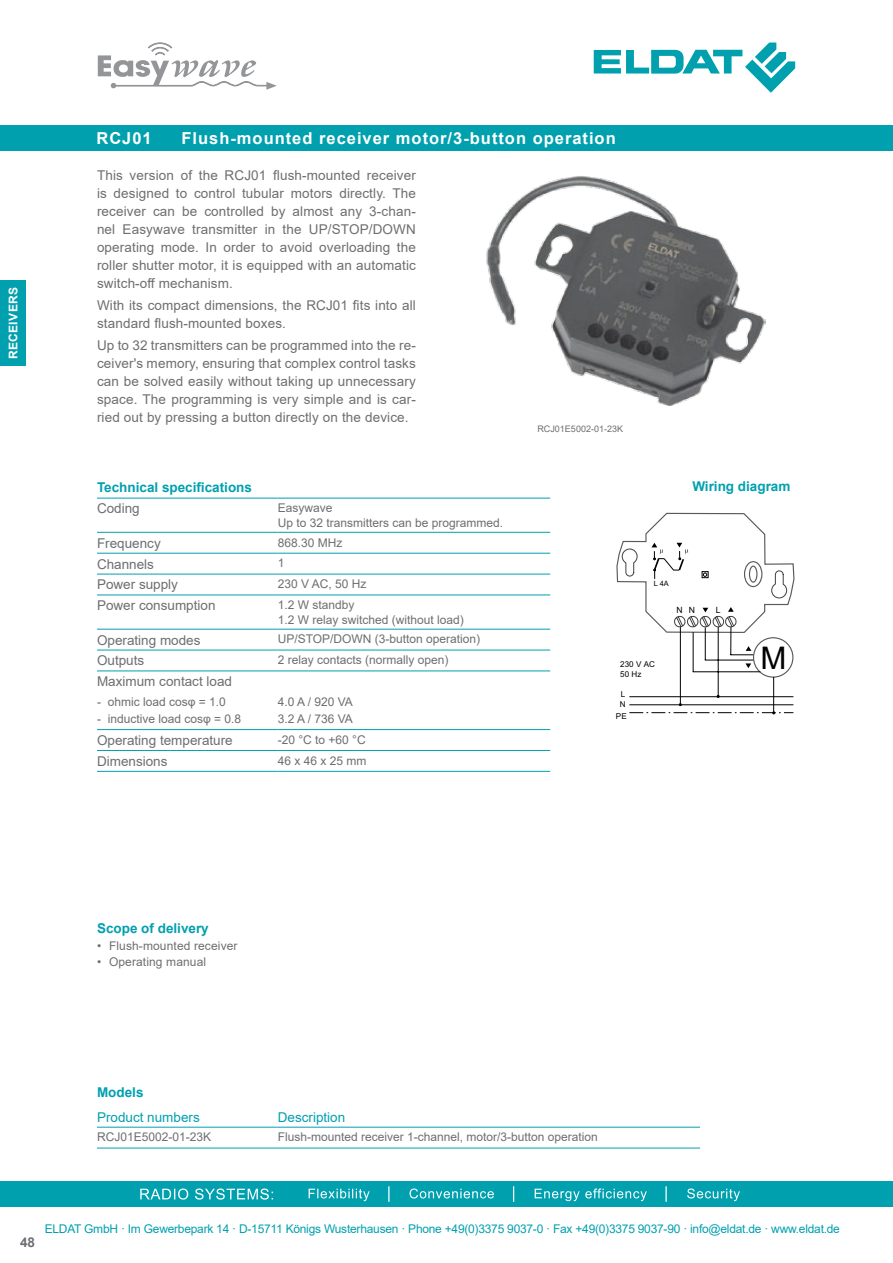
<style>
.page{position:relative;width:893px;height:1263px;background:#fff}
.page>*{position:absolute;margin:0;border:0;box-sizing:border-box;transform-origin:0 0}
.t1{font:31.2px "Arial";color:#000}
.t2{font:700 16.5px "Arial";letter-spacing:.06em;color:#fff}
.t3{font:13.5px/18px "Arial";letter-spacing:.01em;color:#6d6e71;text-align:justify}
.t4{font:700 13.5px "Arial";color:#00a0af}
.t5{font:13.5px "Arial";color:#00a0af}
.t6{font:700 13.5px "Arial";color:#6d6e71}
.t7{font:12px/14.4px "Arial";color:#6d6e71}
.t8{font:12px "Arial";letter-spacing:-.02em;color:#00a0af}
.t9{font:700 12px "Arial";letter-spacing:.03em;color:#fff}
.t10{font:9px "Arial";color:#6d6e71}
.t11{font:8.55px "Arial";color:#000}
.t12{font:8.1px/9.8px "Arial";color:#000}
.t13{font:7.35px "Arial";color:#000}
</style>
<div class="page">
<div style="left:0;top:125px;width:893px;height:26px;background:#00a0af"></div>
<svg style="left:594px;top:43px;width:201px;height:50px"></svg>
<svg style="left:98px;top:43px;width:179px;height:47px"></svg>
<div style="left:0;top:1181px;width:893px;height:26px;background:#00a0af"></div>
<svg style="left:140px;top:1188px;width:133px;height:11px"></svg>
<svg style="left:309px;top:1186px;width:431px;height:16px"></svg>
<div style="left:0;top:281px;width:26px;height:85px;background:#00a0af"></div>
<hr style="left:97px;top:498px;width:181px;height:1px;background:#00a0af">
<hr style="left:278px;top:498px;width:272px;height:1px;background:#00a0af">
<hr style="left:97px;top:532px;width:181px;height:1px;background:#00a0af">
<hr style="left:278px;top:532px;width:272px;height:1px;background:#00a0af">
<hr style="left:97px;top:553px;width:181px;height:1px;background:#00a0af">
<hr style="left:278px;top:553px;width:272px;height:1px;background:#00a0af">
<hr style="left:97px;top:574px;width:181px;height:1px;background:#00a0af">
<hr style="left:278px;top:574px;width:272px;height:1px;background:#00a0af">
<hr style="left:97px;top:595px;width:181px;height:1px;background:#00a0af">
<hr style="left:278px;top:595px;width:272px;height:1px;background:#00a0af">
<hr style="left:97px;top:629px;width:181px;height:1px;background:#00a0af">
<hr style="left:278px;top:629px;width:272px;height:1px;background:#00a0af">
<hr style="left:97px;top:650px;width:181px;height:1px;background:#00a0af">
<hr style="left:278px;top:650px;width:272px;height:1px;background:#00a0af">
<hr style="left:97px;top:671px;width:181px;height:1px;background:#00a0af">
<hr style="left:278px;top:671px;width:272px;height:1px;background:#00a0af">
<hr style="left:97px;top:729px;width:181px;height:1px;background:#00a0af">
<hr style="left:278px;top:729px;width:272px;height:1px;background:#00a0af">
<hr style="left:97px;top:750px;width:181px;height:1px;background:#00a0af">
<hr style="left:278px;top:750px;width:272px;height:1px;background:#00a0af">
<hr style="left:97px;top:771px;width:181px;height:1px;background:#00a0af">
<hr style="left:278px;top:771px;width:272px;height:1px;background:#00a0af">
<hr style="left:278px;top:1127px;width:270px;height:1px;background:#00a0af">
<hr style="left:548px;top:1127px;width:152px;height:1px;background:#00a0af">
<hr style="left:97px;top:1127px;width:181px;height:1px;background:#00a0af">
<hr style="left:278px;top:1148px;width:270px;height:1px;background:#00a0af">
<hr style="left:548px;top:1148px;width:152px;height:1px;background:#00a0af">
<hr style="left:97px;top:1148px;width:181px;height:1px;background:#00a0af">
<img style="left:486px;top:176px;width:279px;height:229px">
<svg style="left:745px;top:663px;width:6px;height:5px"></svg>
<div style="left:753px;top:637px;width:40px;height:41px;border:1px solid #58595b;border-radius:50%"></div>
<hr style="left:680px;top:627px;width:1px;height:78px;background:#000">
<hr style="left:773px;top:677px;width:1px;height:36px;background:#000">
<hr style="left:718px;top:627px;width:1px;height:70px;background:#000">
<hr style="left:705px;top:627px;width:1px;height:33px;background:#000">
<hr style="left:705px;top:660px;width:48px;height:1px;background:#000">
<hr style="left:693px;top:632px;width:1px;height:40px;background:#000">
<hr style="left:693px;top:671px;width:67px;height:1px;background:#000">
<svg style="left:616px;top:513px;width:178px;height:142px"></svg>
<svg style="left:629px;top:695px;width:164px;height:19px"></svg>
<p class="t9" style="left:5px;top:359px;width:74px;rotate:-90deg">RECEIVERS</p>
<p class="t2" style="left:96px;top:127px;width:57px">RCJ01</p>
<p class="t2" style="left:182px;top:127px;width:436px">Flush-mounted receiver motor/3-button operation</p>
<p class="t3" style="left:97px;top:166px;width:320px">This version of the RCJ01 flush-mounted receiver is designed to control tubular motors directly. The receiver can be controlled by almost any 3-chan&shy;nel Easywave transmitter in the UP/STOP/DOWN operating mode. In order to avoid overloading the roller shutter motor, it is equipped with an automatic switch-off mechanism.</p>
<p class="t3" style="left:97px;top:296px;width:320px">With its compact dimensions, the RCJ01 fits into all standard flush-mounted boxes.</p>
<p class="t3" style="left:97px;top:337px;width:320px">Up to 32 transmitters can be programmed into the re&shy;ceiver's memory, ensuring that complex control tasks can be solved easily without taking up unnecessary space. The programming is very simple and is car&shy;ried out by pressing a button directly on the device.</p>
<p class="t10" style="left:537px;top:422px;width:87px">RCJ01E5002-01-23K</p>
<p class="t4" style="left:97px;top:478px;width:157px">Technical specifications</p>
<p class="t3" style="left:97px;top:500px;width:44px">Coding</p>
<p class="t7" style="left:278px;top:501px;width:227px">Easywave<br>Up to 32 transmitters can be programmed.</p>
<p class="t3" style="left:97px;top:534px;width:65px">Frequency</p>
<p class="t7" style="left:278px;top:535px;width:66px">868.30 MHz</p>
<p class="t3" style="left:97px;top:555px;width:59px">Channels</p>
<p class="t7" style="left:278px;top:556px;width:8px">1</p>
<p class="t3" style="left:97px;top:576px;width:83px">Power supply</p>
<p class="t7" style="left:278px;top:577px;width:90px">230 V AC, 50 Hz</p>
<p class="t3" style="left:97px;top:596px;width:120px">Power consumption</p>
<p class="t7" style="left:278px;top:598px;width:188px">1.2 W standby<br>1.2 W relay switched (without load)</p>
<p class="t3" style="left:97px;top:631px;width:105px">Operating modes</p>
<p class="t7" style="left:278px;top:632px;width:204px">UP/STOP/DOWN (3-button operation)</p>
<p class="t3" style="left:97px;top:651px;width:49px">Outputs</p>
<p class="t7" style="left:278px;top:653px;width:172px">2 relay contacts (normally open)</p>
<p class="t3" style="left:97px;top:672px;width:137px">Maximum contact load</p>
<p class="t7" style="left:97px;top:694px;width:130px">- ohmic load cosφ = 1.0</p>
<p class="t7" style="left:278px;top:694px;width:77px">4.0 A / 920 VA</p>
<p class="t7" style="left:97px;top:712px;width:146px">- inductive load cosφ = 0.8</p>
<p class="t7" style="left:278px;top:712px;width:77px">3.2 A / 736 VA</p>
<p class="t3" style="left:97px;top:731px;width:137px">Operating temperature</p>
<p class="t7" style="left:278px;top:732px;width:89px">-20 °C to +60 °C</p>
<p class="t3" style="left:97px;top:752px;width:72px">Dimensions</p>
<p class="t7" style="left:278px;top:753px;width:90px">46 x 46 x 25 mm</p>
<p class="t4" style="left:692px;top:477px;width:100px">Wiring diagram</p>
<p class="t13" style="left:654px;top:579px;width:16px">L4A</p>
<p class="t11" style="left:676px;top:604px;width:8px">N</p>
<p class="t11" style="left:689px;top:604px;width:8px">N</p>
<p class="t11" style="left:716px;top:604px;width:6px">L</p>
<p class="t12" style="left:620px;top:660px;width:36px">230 V AC<br>50 Hz</p>
<p class="t12" style="left:621px;top:689px;width:6px">L</p>
<p class="t12" style="left:616px;top:711px;width:12px">PE</p>
<p class="t12" style="left:620px;top:700px;width:7px">N</p>
<h1 class="t1" style="left:760px;top:638px;width:28px">M</h1>
<p class="t4" style="left:97px;top:918px;width:113px">Scope of delivery</p>
<p class="t7" style="left:97px;top:938px;width:142px">• Flush-mounted receiver</p>
<p class="t7" style="left:97px;top:954px;width:111px">• Operating manual</p>
<p class="t4" style="left:97px;top:1083px;width:48px">Models</p>
<p class="t5" style="left:97px;top:1108px;width:104px">Product numbers</p>
<p class="t5" style="left:278px;top:1108px;width:69px">Description</p>
<p class="t7" style="left:97px;top:1130px;width:116px">RCJ01E5002-01-23K</p>
<p class="t7" style="left:278px;top:1130px;width:322px">Flush-mounted receiver 1-channel, motor/3-button operation</p>
<p class="t6" style="left:20px;top:1233px;width:17px">48</p>
<p class="t8" style="left:45px;top:1221px;width:797px">ELDAT GmbH · Im Gewerbepark 14 · D-15711 Königs Wusterhausen · Phone +49(0)3375 9037-0 · Fax +49(0)3375 9037-90 · info@eldat.de · www.eldat.de</p>
</div>
